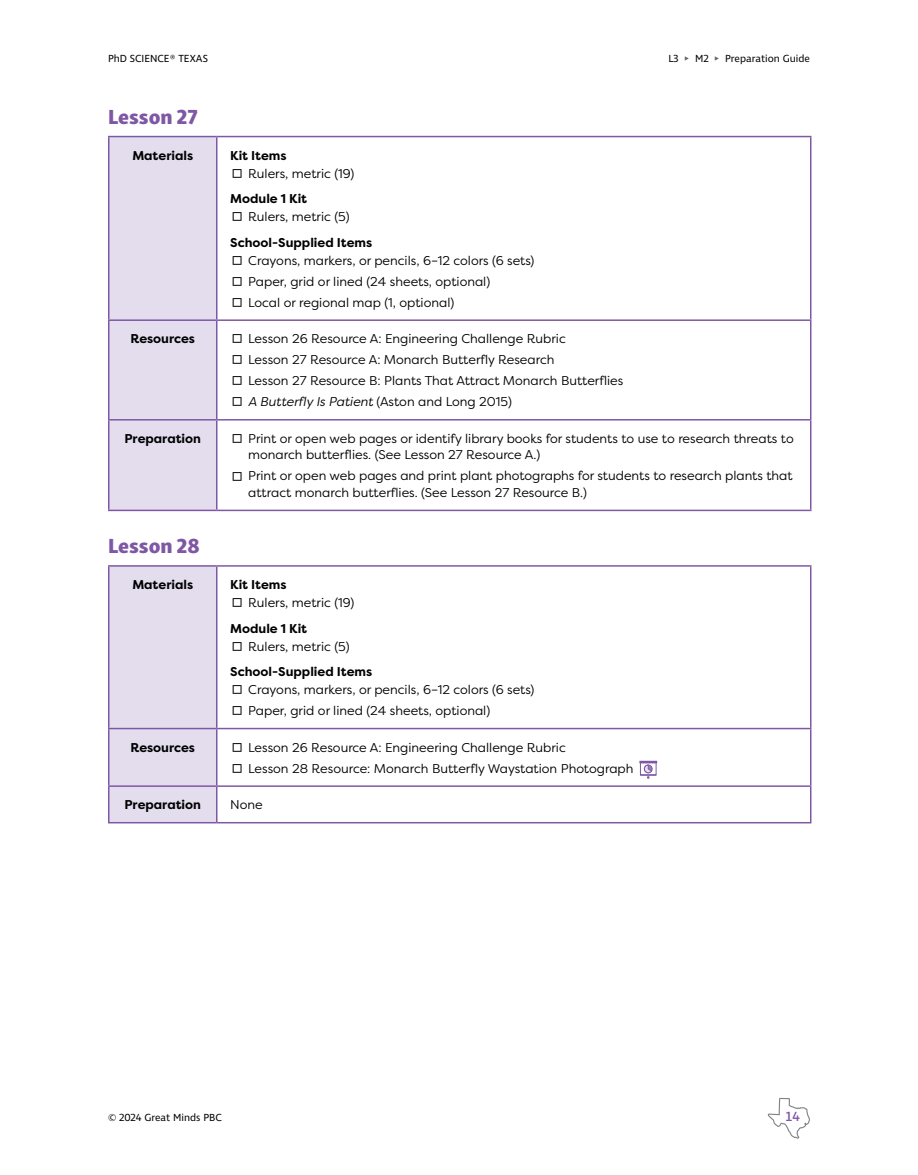
<style>
.page{position:relative;width:918px;height:1175px;background:#fff}
.page>*{position:absolute;margin:0;border:0;box-sizing:border-box;transform-origin:0 0}
.t1{font:33px "Skolar Sans Latn";color:#000}
.t2{font:21px "Skolar Sans Latn Eb";color:#7f58a5}
.t3{font:500 13.5px "Ingra";color:#7f58a5}
.t4{font:12.75px/16.5px "Filson Pro";color:#000}
.t5{font:700 12.75px "Filson Pro";color:#000}
.t6{font:italic 12.75px "Filson Pro";color:#000}
.t7{font:10.5px "Ingra";color:#000}
.s1{color:#636466}
.s2{font-style:normal}
</style>
<div class="page">
<div style="left:110px;top:137px;width:106px;height:372px;background:#e3ddee"></div>
<hr style="left:108px;top:136px;width:109px;height:1px;background:#7f58a5">
<hr style="left:108px;top:137px;width:2px;height:182px;background:#7f58a5">
<hr style="left:217px;top:136px;width:595px;height:1px;background:#7f58a5">
<hr style="left:810px;top:137px;width:2px;height:182px;background:#7f58a5">
<hr style="left:108px;top:319px;width:109px;height:2px;background:#7f58a5">
<hr style="left:108px;top:321px;width:2px;height:98px;background:#7f58a5">
<hr style="left:217px;top:319px;width:595px;height:2px;background:#7f58a5">
<hr style="left:810px;top:321px;width:2px;height:98px;background:#7f58a5">
<hr style="left:108px;top:419px;width:109px;height:1px;background:#7f58a5">
<hr style="left:108px;top:420px;width:2px;height:89px;background:#7f58a5">
<hr style="left:217px;top:419px;width:595px;height:1px;background:#7f58a5">
<hr style="left:810px;top:420px;width:2px;height:89px;background:#7f58a5">
<hr style="left:108px;top:509px;width:109px;height:2px;background:#7f58a5">
<hr style="left:217px;top:509px;width:595px;height:2px;background:#7f58a5">
<hr style="left:216px;top:137px;width:2px;height:182px;background:#7f58a5">
<hr style="left:216px;top:321px;width:2px;height:98px;background:#7f58a5">
<hr style="left:216px;top:420px;width:2px;height:89px;background:#7f58a5">
<div style="left:110px;top:566px;width:106px;height:256px;background:#e3ddee"></div>
<hr style="left:108px;top:565px;width:109px;height:1px;background:#7f58a5">
<hr style="left:108px;top:566px;width:2px;height:162px;background:#7f58a5">
<hr style="left:217px;top:565px;width:595px;height:1px;background:#7f58a5">
<hr style="left:810px;top:566px;width:2px;height:162px;background:#7f58a5">
<hr style="left:108px;top:728px;width:109px;height:1px;background:#7f58a5">
<hr style="left:108px;top:729px;width:2px;height:56px;background:#7f58a5">
<hr style="left:217px;top:728px;width:595px;height:1px;background:#7f58a5">
<hr style="left:810px;top:729px;width:2px;height:56px;background:#7f58a5">
<hr style="left:108px;top:785px;width:109px;height:2px;background:#7f58a5">
<hr style="left:108px;top:787px;width:2px;height:35px;background:#7f58a5">
<hr style="left:217px;top:785px;width:595px;height:2px;background:#7f58a5">
<hr style="left:810px;top:787px;width:2px;height:35px;background:#7f58a5">
<hr style="left:108px;top:822px;width:109px;height:1px;background:#7f58a5">
<hr style="left:217px;top:822px;width:595px;height:1px;background:#7f58a5">
<hr style="left:216px;top:566px;width:2px;height:162px;background:#7f58a5">
<hr style="left:216px;top:729px;width:2px;height:56px;background:#7f58a5">
<hr style="left:216px;top:787px;width:2px;height:35px;background:#7f58a5">
<div style="left:640px;top:762px;width:16px;height:13px;background:#c8b7d8"></div>
<div style="left:640px;top:761px;width:17px;height:14px;border:1px solid #7f58a5"></div>
<hr style="left:639px;top:760px;width:18px;height:3px;background:#7f58a5">
<svg style="left:640px;top:764px;width:16px;height:14px"></svg>
<svg style="left:767px;top:1097px;width:43px;height:42px"></svg>
<p class="t7" style="left:108px;top:52px;width:101px">PhD SCIENCE® TEXAS</p>
<p class="t7" style="left:668px;top:52px;width:143px">L3 <span class="s1">▸</span> M2 <span class="s1">▸</span> Preparation Guide</p>
<h3 class="t2" style="left:108px;top:99px;width:91px">Lesson 27</h3>
<p class="t5" style="left:132px;top:147px;width:62px">Materials</p>
<p class="t5" style="left:230px;top:147px;width:58px">Kit Items</p>
<h1 class="t1" style="left:230px;top:145px;width:16px">□</h1>
<p class="t4" style="left:248px;top:165px;width:108px">Rulers, metric (19)</p>
<p class="t5" style="left:230px;top:191px;width:78px">Module 1 Kit</p>
<h1 class="t1" style="left:230px;top:189px;width:16px">□</h1>
<p class="t4" style="left:248px;top:208px;width:103px">Rulers, metric (5)</p>
<p class="t5" style="left:230px;top:234px;width:144px">School-Supplied Items</p>
<h1 class="t1" style="left:230px;top:232px;width:16px">□</h1>
<p class="t4" style="left:248px;top:252px;width:288px">Crayons, markers, or pencils, 6–12 colors (6 sets)</p>
<h1 class="t1" style="left:230px;top:253px;width:16px">□</h1>
<p class="t4" style="left:248px;top:273px;width:244px">Paper, grid or lined (24 sheets, optional)</p>
<h1 class="t1" style="left:230px;top:274px;width:16px">□</h1>
<p class="t4" style="left:248px;top:294px;width:208px">Local or regional map (1, optional)</p>
<p class="t5" style="left:130px;top:331px;width:66px">Resources</p>
<h1 class="t1" style="left:230px;top:311px;width:16px">□</h1>
<p class="t4" style="left:248px;top:330px;width:319px">Lesson 26 Resource A: Engineering Challenge Rubric</p>
<h1 class="t1" style="left:230px;top:332px;width:16px">□</h1>
<p class="t4" style="left:248px;top:351px;width:308px">Lesson 27 Resource A: Monarch Butterfly Research</p>
<h1 class="t1" style="left:230px;top:353px;width:16px">□</h1>
<p class="t4" style="left:248px;top:372px;width:377px">Lesson 27 Resource B: Plants That Attract Monarch Butterflies</p>
<h1 class="t1" style="left:230px;top:374px;width:16px">□</h1>
<p class="t6" style="left:248px;top:393px;width:265px">A Butterfly Is Patient <span class="s2">(Aston and Long 2015)</span></p>
<p class="t5" style="left:124px;top:430px;width:78px">Preparation</p>
<h1 class="t1" style="left:230px;top:411px;width:16px">□</h1>
<p class="t4" style="left:248px;top:430px;width:547px">Print or open web pages or identify library books for students to use to research threats to monarch butterflies. (See Lesson 27 Resource A.)</p>
<h1 class="t1" style="left:230px;top:448px;width:16px">□</h1>
<p class="t4" style="left:248px;top:467px;width:546px">Print or open web pages and print plant photographs for students to research plants that attract monarch butterflies. (See Lesson 27 Resource B.)</p>
<h3 class="t2" style="left:108px;top:528px;width:93px">Lesson 28</h3>
<p class="t5" style="left:132px;top:576px;width:62px">Materials</p>
<p class="t5" style="left:230px;top:576px;width:58px">Kit Items</p>
<h1 class="t1" style="left:230px;top:575px;width:16px">□</h1>
<p class="t4" style="left:248px;top:594px;width:108px">Rulers, metric (19)</p>
<p class="t5" style="left:230px;top:620px;width:78px">Module 1 Kit</p>
<h1 class="t1" style="left:230px;top:618px;width:16px">□</h1>
<p class="t4" style="left:248px;top:637px;width:103px">Rulers, metric (5)</p>
<p class="t5" style="left:230px;top:663px;width:144px">School-Supplied Items</p>
<h1 class="t1" style="left:230px;top:662px;width:16px">□</h1>
<p class="t4" style="left:248px;top:681px;width:288px">Crayons, markers, or pencils, 6–12 colors (6 sets)</p>
<h1 class="t1" style="left:230px;top:683px;width:16px">□</h1>
<p class="t4" style="left:248px;top:702px;width:244px">Paper, grid or lined (24 sheets, optional)</p>
<p class="t5" style="left:130px;top:739px;width:66px">Resources</p>
<h1 class="t1" style="left:230px;top:719px;width:16px">□</h1>
<p class="t4" style="left:248px;top:738px;width:319px">Lesson 26 Resource A: Engineering Challenge Rubric</p>
<h1 class="t1" style="left:230px;top:740px;width:16px">□</h1>
<p class="t4" style="left:248px;top:759px;width:387px">Lesson 28 Resource: Monarch Butterfly Waystation Photograph</p>
<p class="t5" style="left:125px;top:796px;width:78px">Preparation</p>
<p class="t4" style="left:230px;top:796px;width:34px">None</p>
<p class="t7" style="left:108px;top:1110px;width:115px">© 2024 Great Minds PBC</p>
<p class="t3" style="left:785px;top:1108px;width:16px">14</p>
</div>
